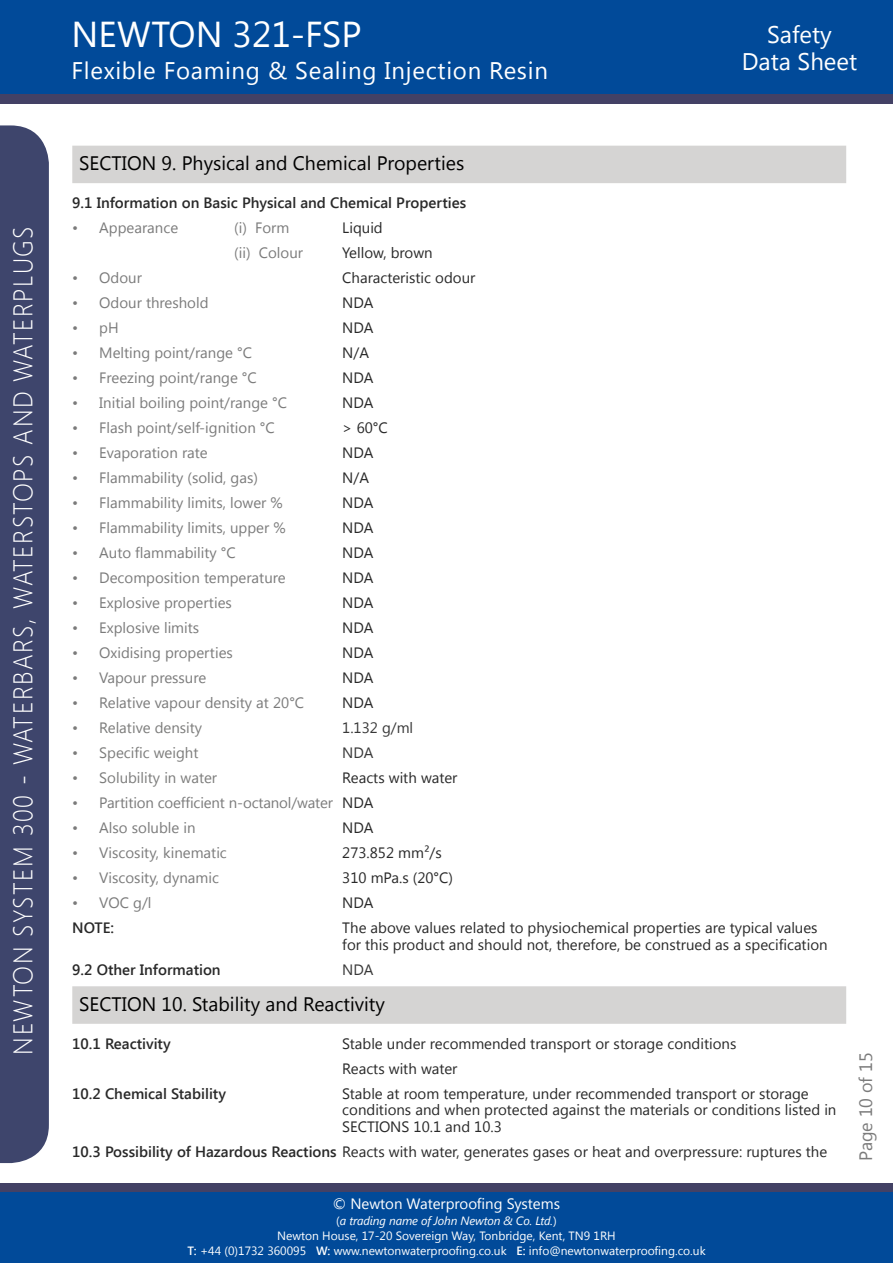
<style>
.page{position:relative;width:893px;height:1263px;background:#fff}
.page>*{position:absolute;margin:0;border:0;box-sizing:border-box;transform-origin:0 0}
.t1{font:36px "Segoe UI";color:#fff}
.t2{font:300 27px "Segoe UI";letter-spacing:.06em;color:#fff;scale:.92 1}
.t3{font:24px "Segoe UI";letter-spacing:.03em;color:#fff}
.t4{font:24px/27px "Segoe UI";color:#fff;text-align:center}
.t5{font:19.5px "Segoe UI";color:#000}
.t6{font:18px "Segoe UI";color:#7b7b7b}
.t7{font:15px/16.5px "Segoe UI";color:#292929}
.t8{font:15px "Segoe UI";color:#7b7b7b}
.t9{font:600 15px "Segoe UI";color:#292929}
.t10{font:15px "Segoe UI";color:#7c7c7b}
.t11{font:15px "Segoe UI";color:#fff}
.t12{font:15px "Segoe UI";color:#383838}
.t13{font:12px/15.6px "Segoe UI";color:#fff;text-align:center}
.s1{color:#292929}
.s2{font-style:inherit}
.s3{font-weight:600}
.s4{font-style:italic}
</style>
<div class="page">
<div style="left:0;top:1191px;width:893px;height:72px;background:#014a99"></div>
<div style="left:0;top:1183px;width:893px;height:8px;background:#434165"></div>
<div style="left:0;top:0;width:893px;height:94px;background:#014a99"></div>
<div style="left:0;top:94px;width:893px;height:9px;background:#434165"></div>
<div style="left:0;top:125px;width:49px;height:1038px;background:#3e456c"></div>
<div style="left:72px;top:146px;width:774px;height:37px;background:#d5d4d3"></div>
<div style="left:72px;top:986px;width:774px;height:38px;background:#d5d4d3"></div>
<h2 class="t2" style="left:4px;top:1054px;width:902px;rotate:-90deg">NEWTON SYSTEM 300 - WATERBARS, WATERSTOPS AND WATERPLUGS</h2>
<h1 class="t1" style="left:71px;top:9px;width:292px">NEWTON 321-FSP</h1>
<h3 class="t3" style="left:71px;top:54px;width:478px">Flexible Foaming &amp; Sealing Injection Resin</h3>
<h3 class="t4" style="left:742px;top:20px;width:117px">Safety<br>Data Sheet</h3>
<h3 class="t5" style="left:79px;top:150px;width:387px">SECTION 9. Physical and Chemical Properties</h3>
<p class="t9" style="left:72px;top:192px;width:395px">9.1 Information on Basic Physical and Chemical Properties</p>
<p class="t8" style="left:72px;top:217px;width:107px">• Appearance</p>
<p class="t8" style="left:234px;top:217px;width:57px">(i) Form</p>
<p class="t7" style="left:342px;top:219px;width:42px">Liquid</p>
<p class="t8" style="left:234px;top:242px;width:70px">(ii) Colour</p>
<p class="t7" style="left:342px;top:244px;width:92px">Yellow, brown</p>
<p class="t8" style="left:72px;top:267px;width:71px">• Odour</p>
<p class="t7" style="left:342px;top:269px;width:135px">Characteristic odour</p>
<p class="t8" style="left:72px;top:292px;width:138px">• Odour threshold</p>
<p class="t7" style="left:342px;top:294px;width:33px">NDA</p>
<p class="t8" style="left:72px;top:317px;width:48px">• pH</p>
<p class="t7" style="left:342px;top:319px;width:33px">NDA</p>
<p class="t8" style="left:72px;top:342px;width:181px">• Melting point/range °C</p>
<p class="t7" style="left:342px;top:344px;width:28px">N/A</p>
<p class="t8" style="left:72px;top:367px;width:186px">• Freezing point/range °C</p>
<p class="t7" style="left:342px;top:369px;width:33px">NDA</p>
<p class="t8" style="left:72px;top:392px;width:216px">• Initial boiling point/range °C</p>
<p class="t7" style="left:342px;top:394px;width:33px">NDA</p>
<p class="t8" style="left:72px;top:417px;width:204px">• Flash point/self-ignition °C</p>
<p class="t7" style="left:342px;top:419px;width:47px">&gt; 60°C</p>
<p class="t8" style="left:72px;top:442px;width:137px">• Evaporation rate</p>
<p class="t7" style="left:342px;top:444px;width:33px">NDA</p>
<p class="t8" style="left:72px;top:467px;width:187px">• Flammability (solid, gas)</p>
<p class="t7" style="left:342px;top:469px;width:28px">N/A</p>
<p class="t8" style="left:72px;top:492px;width:212px">• Flammability limits, lower %</p>
<p class="t7" style="left:342px;top:494px;width:33px">NDA</p>
<p class="t8" style="left:72px;top:517px;width:215px">• Flammability limits, upper %</p>
<p class="t7" style="left:342px;top:519px;width:33px">NDA</p>
<p class="t8" style="left:72px;top:542px;width:165px">• Auto flammability °C</p>
<p class="t7" style="left:342px;top:544px;width:33px">NDA</p>
<p class="t8" style="left:72px;top:567px;width:215px">• Decomposition temperature</p>
<p class="t7" style="left:342px;top:569px;width:33px">NDA</p>
<p class="t8" style="left:72px;top:592px;width:161px">• Explosive properties</p>
<p class="t7" style="left:342px;top:594px;width:33px">NDA</p>
<p class="t8" style="left:72px;top:617px;width:129px">• Explosive limits</p>
<p class="t7" style="left:342px;top:619px;width:33px">NDA</p>
<p class="t8" style="left:72px;top:642px;width:162px">• Oxidising properties</p>
<p class="t7" style="left:342px;top:644px;width:33px">NDA</p>
<p class="t8" style="left:72px;top:668px;width:136px">• Vapour pressure</p>
<p class="t7" style="left:342px;top:669px;width:33px">NDA</p>
<p class="t8" style="left:72px;top:693px;width:233px">• Relative vapour density at 20°C</p>
<p class="t7" style="left:342px;top:694px;width:33px">NDA</p>
<p class="t10" style="left:72px;top:718px;width:131px">• Relative density</p>
<p class="t12" style="left:342px;top:718px;width:72px">1.132 g/ml</p>
<p class="t10" style="left:72px;top:743px;width:128px">• Specific weight</p>
<p class="t12" style="left:342px;top:743px;width:33px">NDA</p>
<p class="t10" style="left:72px;top:768px;width:146px">• Solubility in water</p>
<p class="t7" style="left:342px;top:769px;width:117px">Reacts with water</p>
<p class="t8" style="left:72px;top:793px;width:303px">• Partition coefficient n-octanol/water <span class="s1">NDA</span></p>
<p class="t8" style="left:72px;top:818px;width:125px">• Also soluble in</p>
<p class="t7" style="left:342px;top:819px;width:33px">NDA</p>
<p class="t8" style="left:72px;top:843px;width:156px">• Viscosity, kinematic</p>
<p class="t7" style="left:342px;top:844px;width:101px">273.852 mm²/s</p>
<p class="t8" style="left:72px;top:868px;width:148px">• Viscosity, dynamic</p>
<p class="t7" style="left:342px;top:869px;width:112px">310 mPa.s (20°C)</p>
<p class="t8" style="left:72px;top:893px;width:81px">• VOC g/l</p>
<p class="t7" style="left:342px;top:894px;width:33px">NDA</p>
<p class="t9" style="left:72px;top:917px;width:43px">NOTE:</p>
<p class="t7" style="left:342px;top:919px;width:487px">The above values related to physiochemical properties are typical values for this product and should not, therefore, be construed as a specification</p>
<p class="t9" style="left:72px;top:959px;width:150px">9.2 Other <span class="s2">I</span>nformation</p>
<p class="t12" style="left:342px;top:959px;width:33px">NDA</p>
<h3 class="t5" style="left:79px;top:990px;width:307px">SECTION 10. Stability and Reactivity</h3>
<p class="t9" style="left:72px;top:1033px;width:100px">10.1 Reactivity</p>
<p class="t7" style="left:342px;top:1030px;width:396px;line-height:25px">Stable under recommended transport or storage conditions<br>Reacts with water</p>
<p class="t9" style="left:72px;top:1083px;width:155px">10.2 Chemical Stability</p>
<p class="t7" style="left:342px;top:1084px;width:496px">Stable at room temperature, under recommended transport or storage conditions and when protected against the materials or conditions listed in<br>SECTIONS 10.1 and 10.3</p>
<p class="t7" style="left:72px;top:1142px;width:756px"><span class="s3">10.3 Possibility of Hazardous Reactions</span> Reacts with water, generates gases or heat and overpressure: ruptures the</p>
<p class="t11" style="left:333px;top:1193px;width:229px">© Newton Waterproofing Systems</p>
<p class="t13" style="left:277px;top:1212px;width:340px">(<span class="s4">a trading name of John Newton &amp; Co. Ltd.</span>)<br>Newton House, 17-20 Sovereign Way, Tonbridge, Kent, TN9 1RH</p>
<p class="t13" style="left:187px;top:1242px;width:520px"><span class="s3">T:</span> +44 (0)1732 360095 <span class="s3">W:</span> www.newtonwaterproofing.co.uk <span class="s3">E:</span> info@newtonwaterproofing.co.uk</p>
<p class="t6" style="left:853px;top:1161px;width:110px;rotate:-90deg">Page 10 of 15</p>
</div>
